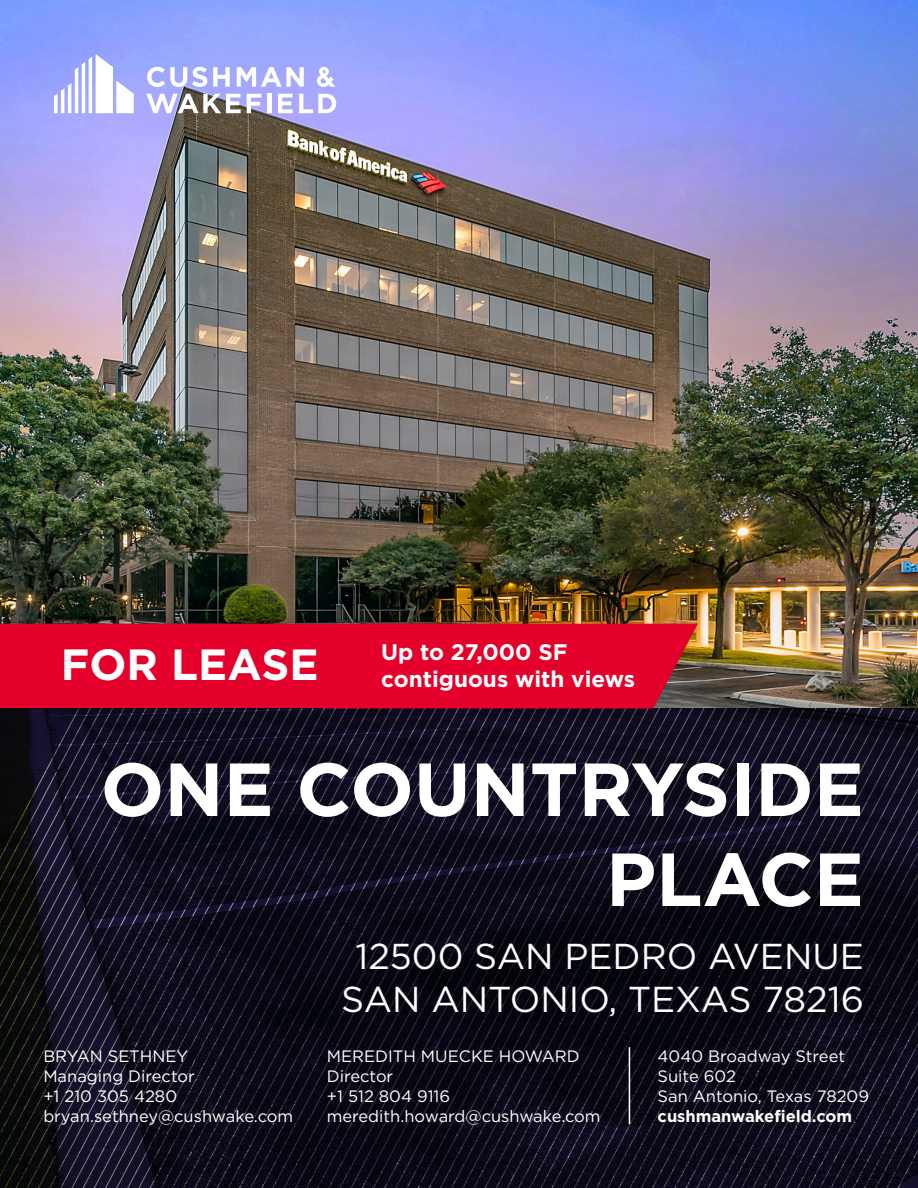
<style>
.page{position:relative;width:918px;height:1188px;background:#fff}
.page>*{position:absolute;margin:0;border:0;box-sizing:border-box;transform-origin:0 0}
.t1{font:700 75px/90px "Gotham";color:#fff;text-align:right}
.t2{font:700 43.65px "Gotham";color:#fff}
.t3{font:36px "Gotham";color:#fff}
.t4{font:700 22.5px/27px "Gotham";color:#fff}
.t5{font:16.5px/19.8px "Gotham";color:#fff}
.t6{font:700 16.5px "Gotham";color:#fff}
</style>
<div class="page">
<img style="left:0;top:0;width:918px;height:708px">
<svg style="left:0;top:708px;width:918px;height:480px;background:#100e1d"></svg>
<svg style="left:54px;top:54px;width:80px;height:59px"></svg>
<svg style="left:213px;top:67px;width:17px;height:20px"></svg>
<div style="left:267px;top:94px;width:5px;height:19px;background:#fff"></div>
<svg style="left:278px;top:94px;width:15px;height:19px"></svg>
<svg style="left:299px;top:94px;width:37px;height:19px"></svg>
<svg style="left:147px;top:67px;width:60px;height:20px"></svg>
<svg style="left:237px;top:67px;width:67px;height:20px"></svg>
<svg style="left:247px;top:94px;width:15px;height:19px"></svg>
<svg style="left:146px;top:94px;width:95px;height:19px"></svg>
<svg style="left:317px;top:67px;width:18px;height:20px"></svg>
<hr style="left:629px;top:1047px;width:1px;height:77px;background:#fff">
<div style="left:0;top:624px;width:698px;height:84px;background:#e4002b"></div>
<p class="t2" style="left:61px;top:635px;width:259px">FOR LEASE</p>
<p class="t4" style="left:381px;top:638px;width:255px">Up to 27,000 SF contiguous with views</p>
<p class="t1" style="left:101px;top:744px;width:765px">ONE COUNTRYSIDE<br>PLACE</p>
<p class="t3" style="left:355px;top:933px;width:510px">12500 SAN PEDRO AVENUE</p>
<p class="t3" style="left:341px;top:976px;width:524px">SAN ANTONIO, TEXAS 78216</p>
<p class="t5" style="left:43px;top:1046px;width:251px">BRYAN SETHNEY<br>Managing Director<br>+1 210 305 4280 bryan.sethney@cushwake.com</p>
<p class="t5" style="left:327px;top:1046px;width:275px">MEREDITH MUECKE HOWARD<br>Director<br>+1 512 804 9116 meredith.howard@cushwake.com</p>
<p class="t5" style="left:658px;top:1046px;width:189px">4040 Broadway Street<br>Suite 602</p>
<p class="t5" style="left:658px;top:1086px;width:213px">San Antonio, Texas 78209</p>
<p class="t6" style="left:658px;top:1105px;width:196px">cushmanwakefield.com</p>
</div>
